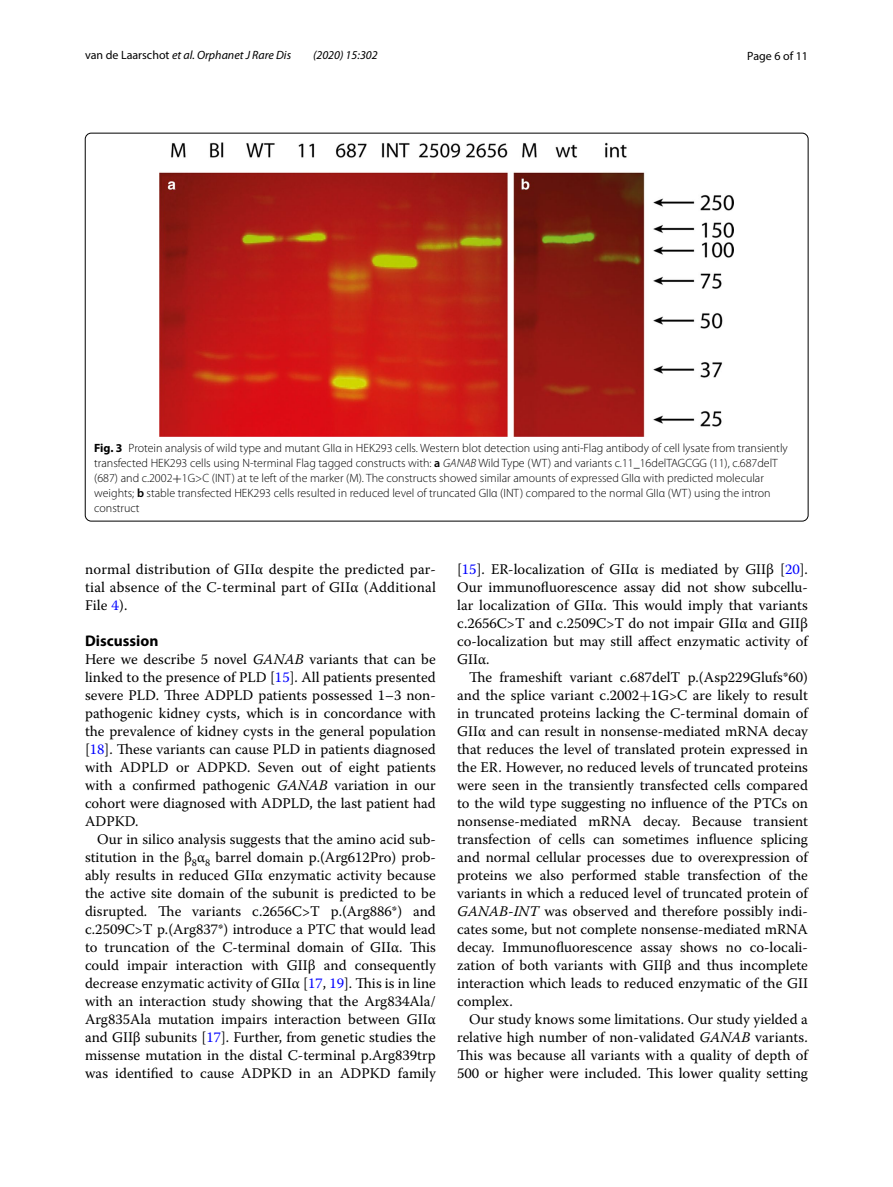
<style>
.page{position:relative;width:893px;height:1187px;background:#fff}
.page>*{position:absolute;margin:0;border:0;box-sizing:border-box;transform-origin:0 0}
.t1{font:700 15.45px "Myriad Pro";color:#000}
.t2{font:14.7px/18px "Warnock Pro";color:#000;text-align:justify}
.t3{font:300 12px/15px "Myriad Pro";color:#000}
.t4{font:italic 12px "Myriad Pro";color:#000}
.t5{font:12px "Myriad Pro";color:#000}
.s1{font-style:normal}
.s2{font-weight:700}
.s3{font-weight:600}
.s4{font-style:italic}
.s5{font-family:"MTSY";font-weight:400}
.s6{color:#00f}
.s7{font-family:"MTSY"}
</style>
<div class="page">
<img style="left:160px;top:142px;width:574px;height:294px">
<p class="t4" style="left:85px;top:48px;width:208px"><span class="s1">van de Laarschot</span> et al. Orphanet J Rare Dis</p>
<p class="t4" style="left:313px;top:48px;width:66px">(2020) 15:302</p>
<p class="t5" style="left:747px;top:48px;width:62px">Page 6 of 11</p>
<p class="t3" style="left:94px;top:440px;width:695px"><span class="s2">Fig. 3</span> Protein analysis of wild type and mutant GIIα in HEK293 cells. Western blot detection using anti-Flag antibody of cell lysate from transiently transfected HEK293 cells using N-terminal Flag tagged constructs with: <span class="s3">a</span> <span class="s4">GANAB</span> Wild Type (WT) and variants c.11_16delTAGCGG (11), c.687delT (687) and c.2002<span class="s5">+</span>1G&gt;C (INT) at te left of the marker (M). The constructs showed similar amounts of expressed GIIα with predicted molecular weights; <span class="s3">b</span> stable transfected HEK293 cells resulted in reduced level of truncated GIIα (INT) compared to the normal GIIα (WT) using the intron construct</p>
<p class="t2" style="left:85px;top:560px;width:352px">normal distribution of GIIα despite the predicted par&shy;tial absence of the C-terminal part of GIIα (Additional File <span class="s6">4</span>).</p>
<p class="t1" style="left:85px;top:631px;width:75px">Discussion</p>
<p class="t2" style="left:85px;top:650px;width:352px">Here we describe 5 novel <span class="s4">GANAB</span> variants that can be linked to the presence of PLD [<span class="s6">15</span>]. All patients presented severe PLD. Three ADPLD patients possessed 1–3 non&shy;pathogenic kidney cysts, which is in concordance with the prevalence of kidney cysts in the general population [<span class="s6">18</span>]. These variants can cause PLD in patients diagnosed with ADPLD or ADPKD. Seven out of eight patients with a confirmed pathogenic <span class="s4">GANAB</span> variation in our cohort were diagnosed with ADPLD, the last patient had ADPKD.</p>
<p class="t2" style="left:85px;top:830px;width:352px;text-indent:12px">Our in silico analysis suggests that the amino acid sub&shy;stitution in the β<sub>8</sub>α<sub>8</sub> barrel domain p.(Arg612Pro) prob&shy;ably results in reduced GIIα enzymatic activity because the active site domain of the subunit is predicted to be disrupted. The variants c.2656C&gt;T p.(Arg886*) and c.2509C&gt;T p.(Arg837*) introduce a PTC that would lead to truncation of the C-terminal domain of GIIα. This could impair interaction with GIIβ and consequently decrease enzymatic activity of GIIα [<span class="s6">17</span>, <span class="s6">19</span>]. This is in line with an interaction study showing that the Arg834Ala/ Arg835Ala mutation impairs interaction between GIIα and GIIβ subunits [<span class="s6">17</span>]. Further, from genetic studies the missense mutation in the distal C-terminal p.Arg839trp was identified to cause ADPKD in an ADPKD family</p>
<p class="t2" style="left:457px;top:560px;width:352px">[<span class="s6">15</span>]. ER-localization of GIIα is mediated by GIIβ [<span class="s6">20</span>].<br>Our immunofluorescence assay did not show subcellu&shy;lar localization of GIIα. This would imply that variants c.2656C&gt;T and c.2509C&gt;T do not impair GIIα and GIIβ co-localization but may still affect enzymatic activity of GIIα.</p>
<p class="t2" style="left:457px;top:668px;width:352px;text-indent:12px">The frameshift variant c.687delT p.(Asp229Glufs*60) and the splice variant c.2002<span class="s7">+</span>1G&gt;C are likely to result in truncated proteins lacking the C-terminal domain of GIIα and can result in nonsense-mediated mRNA decay that reduces the level of translated protein expressed in the ER. However, no reduced levels of truncated proteins were seen in the transiently transfected cells compared to the wild type suggesting no influence of the PTCs on nonsense-mediated mRNA decay. Because transient transfection of cells can sometimes influence splicing and normal cellular processes due to overexpression of proteins we also performed stable transfection of the variants in which a reduced level of truncated protein of <span class="s4">GANAB-INT</span> was observed and therefore possibly indi&shy;cates some, but not complete nonsense-mediated mRNA decay. Immunofluorescence assay shows no co-locali&shy;zation of both variants with GIIβ and thus incomplete interaction which leads to reduced enzymatic of the GII complex.</p>
<p class="t2" style="left:457px;top:1010px;width:352px;text-indent:12px">Our study knows some limitations. Our study yielded a relative high number of non-validated <span class="s4">GANAB</span> variants.<br>This was because all variants with a quality of depth of 500 or higher were included. This lower quality setting</p>
</div>
